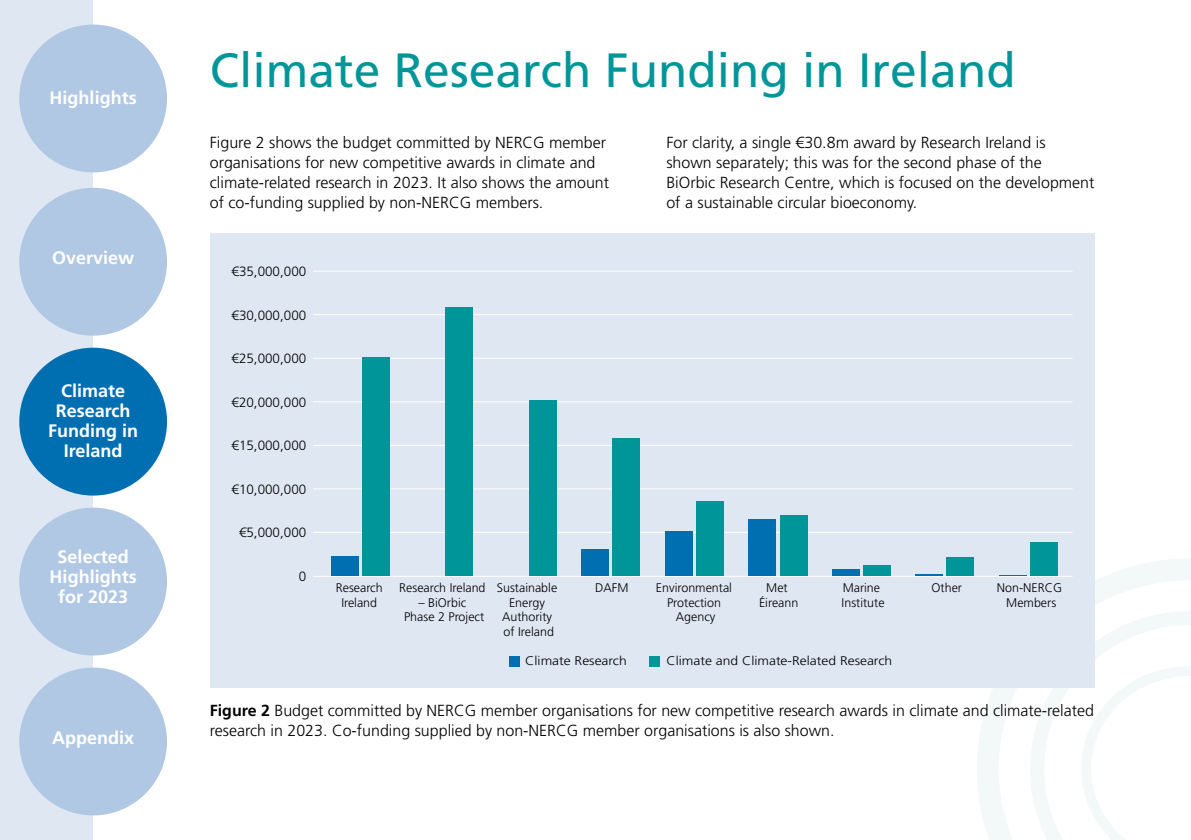
<style>
.page{position:relative;width:1191px;height:840px;background:#fff}
.page>*{position:absolute;margin:0;border:0;box-sizing:border-box;transform-origin:0 0}
.t1{font:48px "Frutiger LT Std";color:#009699}
.t2{font:700 18px/20px "Frutiger LT Std";color:#fff;text-align:center}
.t3{font:300 16px/20px "Frutiger LT Std";color:#000}
.t4{font:300 13.4px "Frutiger LT Std";color:#000}
.t5{font:300 12.4px/14.4px "Frutiger LT Std";color:#000;text-align:center}
.t6{font:300 12.4px "Frutiger LT Std";color:#000;scale:1.11 1}
.s1{font-weight:700}
</style>
<div class="page">
<div style="left:0;top:0;width:93px;height:839px;background:#dfe7f3"></div>
<div style="left:19px;top:667px;width:148px;height:148px;background:#b0c8e3;border-radius:50%"></div>
<div style="left:19px;top:25px;width:148px;height:147px;background:#b0c8e3;border-radius:50%"></div>
<svg style="left:976px;top:558px;width:215px;height:281px"></svg>
<svg style="left:1030px;top:610px;width:161px;height:229px"></svg>
<div style="left:19px;top:188px;width:148px;height:147px;background:#b0c8e3;border-radius:50%"></div>
<div style="left:19px;top:347px;width:148px;height:148px;background:#006fb2;border-radius:50%"></div>
<div style="left:19px;top:507px;width:148px;height:148px;background:#b0c8e3;border-radius:50%"></div>
<div style="left:210px;top:233px;width:884px;height:454px;background:#dfe7f3"></div>
<hr style="left:313px;top:531px;width:759px;height:1px;background:#fff">
<hr style="left:313px;top:575px;width:759px;height:1px;background:#fff">
<hr style="left:313px;top:488px;width:759px;height:1px;background:#fff">
<hr style="left:313px;top:445px;width:759px;height:1px;background:#fff">
<hr style="left:313px;top:401px;width:759px;height:1px;background:#fff">
<hr style="left:313px;top:358px;width:759px;height:1px;background:#fff">
<hr style="left:313px;top:314px;width:759px;height:1px;background:#fff">
<hr style="left:313px;top:271px;width:759px;height:1px;background:#fff">
<div style="left:509px;top:655px;width:11px;height:11px;background:#006fb2"></div>
<div style="left:649px;top:655px;width:11px;height:11px;background:#009699"></div>
<svg style="left:999px;top:575px;width:27px;height:1px"></svg>
<div style="left:1030px;top:541px;width:27px;height:34px;background:#009699"></div>
<svg style="left:915px;top:574px;width:28px;height:1px"></svg>
<div style="left:947px;top:556px;width:27px;height:19px;background:#009699"></div>
<div style="left:832px;top:568px;width:27px;height:7px;background:#006fb2"></div>
<div style="left:863px;top:565px;width:27px;height:10px;background:#009699"></div>
<div style="left:748px;top:519px;width:28px;height:56px;background:#006fb2"></div>
<div style="left:780px;top:515px;width:27px;height:60px;background:#009699"></div>
<div style="left:665px;top:530px;width:27px;height:45px;background:#006fb2"></div>
<div style="left:696px;top:501px;width:27px;height:74px;background:#009699"></div>
<div style="left:581px;top:549px;width:28px;height:26px;background:#006fb2"></div>
<div style="left:613px;top:438px;width:27px;height:137px;background:#009699"></div>
<div style="left:529px;top:400px;width:27px;height:175px;background:#009699"></div>
<div style="left:445px;top:307px;width:27px;height:268px;background:#009699"></div>
<div style="left:331px;top:556px;width:27px;height:19px;background:#006fb2"></div>
<div style="left:363px;top:357px;width:27px;height:218px;background:#009699"></div>
<p class="t2" style="left:50px;top:87px;width:88px">Highlights</p>
<p class="t2" style="left:52px;top:247px;width:84px">Overview</p>
<p class="t2" style="left:48px;top:381px;width:91px">Climate<br>Research<br>Funding in<br>Ireland</p>
<p class="t2" style="left:50px;top:546px;width:88px">Selected<br>Highlights for 2023</p>
<p class="t2" style="left:52px;top:727px;width:84px">Appendix</p>
<h1 class="t1" style="left:210px;top:42px;width:807px">Climate Research Funding in Ireland</h1>
<p class="t3" style="left:210px;top:133px;width:401px">Figure 2 shows the budget committed by NERCG member organisations for new competitive awards in climate and climate-related research in 2023. It also shows the amount of co-funding supplied by non-NERCG members.</p>
<p class="t3" style="left:666px;top:133px;width:429px">For clarity, a single €30.8m award by Research Ireland is shown separately; this was for the second phase of the BiOrbic Research Centre, which is focused on the development of a sustainable circular bioeconomy.</p>
<p class="t4" style="left:231px;top:264px;width:76px">€35,000,000</p>
<p class="t4" style="left:231px;top:307px;width:76px">€30,000,000</p>
<p class="t4" style="left:231px;top:351px;width:76px">€25,000,000</p>
<p class="t4" style="left:231px;top:394px;width:76px">€20,000,000</p>
<p class="t4" style="left:231px;top:438px;width:76px">€15,000,000</p>
<p class="t4" style="left:231px;top:481px;width:76px">€10,000,000</p>
<p class="t4" style="left:239px;top:525px;width:69px">€5,000,000</p>
<p class="t4" style="left:299px;top:568px;width:9px">0</p>
<p class="t5" style="left:336px;top:580px;width:48px">Research<br>Ireland</p>
<p class="t5" style="left:399px;top:580px;width:88px">Research Ireland</p>
<p class="t5" style="left:404px;top:595px;width:82px">– BiOrbic<br>Phase 2 Project</p>
<p class="t5" style="left:497px;top:580px;width:62px">Sustainable<br>Energy<br>Authority of Ireland</p>
<p class="t5" style="left:595px;top:580px;width:35px">DAFM</p>
<p class="t5" style="left:656px;top:580px;width:78px">Environmental<br>Protection<br>Agency</p>
<p class="t5" style="left:759px;top:580px;width:41px">Met<br>Éireann</p>
<p class="t5" style="left:841px;top:580px;width:44px;text-align:left">Marine<br>Institute</p>
<p class="t5" style="left:931px;top:580px;width:32px">Other</p>
<p class="t5" style="left:997px;top:580px;width:67px">Non-NERCG<br>Members</p>
<p class="t6" style="left:525px;top:653px;width:93px">Climate Research</p>
<p class="t6" style="left:666px;top:653px;width:205px">Climate and Climate-Related Research</p>
<p class="t3" style="left:210px;top:700px;width:885px"><span class="s1">Figure 2</span> Budget committed by NERCG member organisations for new competitive research awards in climate and climate-related research in 2023. Co-funding supplied by non-NERCG member organisations is also shown.</p>
</div>
